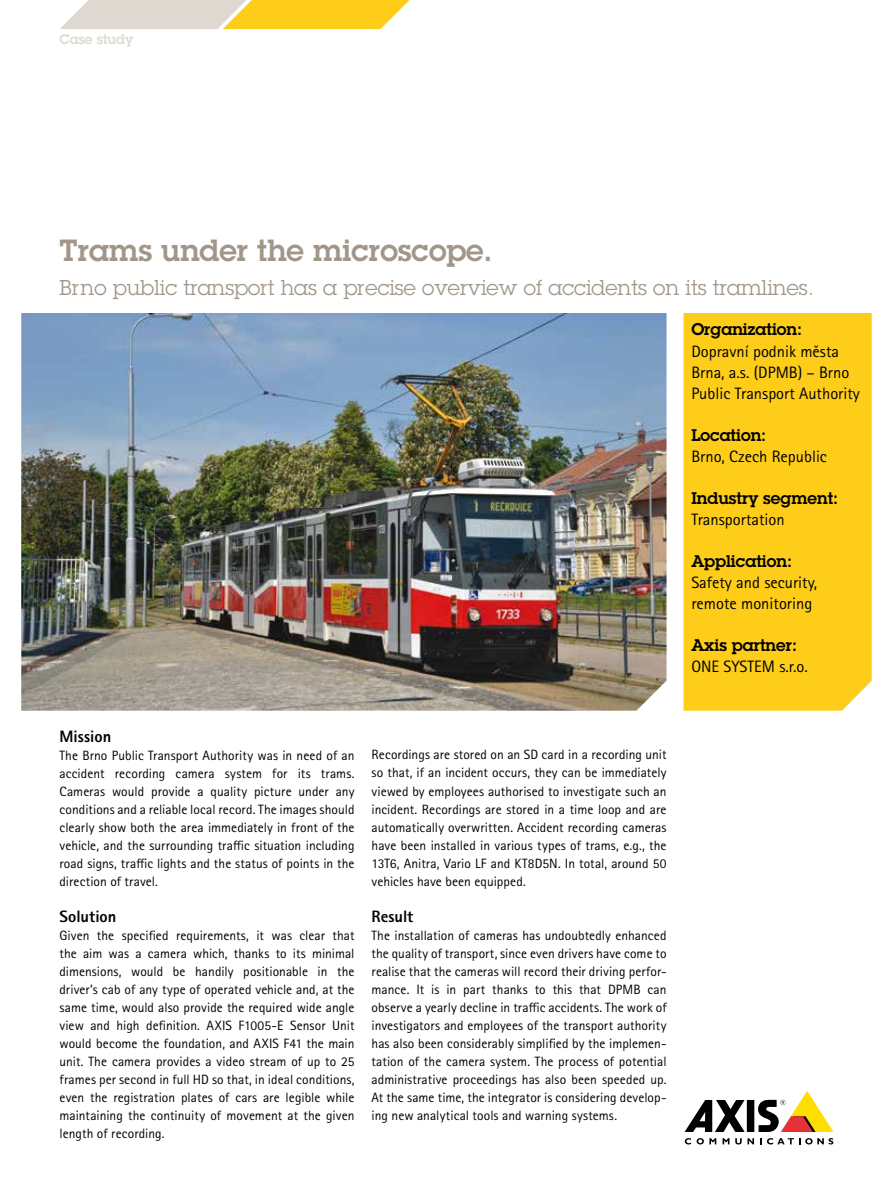
<style>
.page{position:relative;width:893px;height:1191px;background:#fff}
.page>*{position:absolute;margin:0;border:0;box-sizing:border-box;transform-origin:0 0}
.t1{font:600 30px "Lubalin Graph ECG";color:#a19689}
.t2{font:21px "Lubalin Graph ECG";color:#a19689}
.t3{font:16.5px/21px "Rotis Sans Serif Pro";color:#000}
.t4{font:600 16.5px "Lubalin Graph ECG";color:#000}
.t5{font:800 16.5px "Rotis Sans Serif Pro";color:#000}
.t6{font:13.5px/18px "Rotis Sans Serif Pro";letter-spacing:.005em;color:#000;text-align:justify}
.t7{font:600 13.5px "Lubalin Graph ECG";color:#dfd9d1}
</style>
<div class="page">
<div style="left:747px;top:1100px;width:7px;height:32px;background:#000"></div>
<svg style="left:685px;top:1100px;width:60px;height:32px"></svg>
<svg style="left:758px;top:1091px;width:75px;height:41px"></svg>
<svg style="left:685px;top:1138px;width:6px;height:6px"></svg>
<svg style="left:697px;top:1138px;width:19px;height:6px"></svg>
<svg style="left:723px;top:1138px;width:6px;height:6px"></svg>
<svg style="left:735px;top:1138px;width:19px;height:6px"></svg>
<svg style="left:760px;top:1138px;width:73px;height:6px"></svg>
<div style="left:684px;top:313px;width:188px;height:397px;background:#fecd1a"></div>
<img style="left:21px;top:313px;width:645px;height:397px">
<svg style="left:60px;top:0;width:350px;height:29px;background:#f0d782"></svg>
<p class="t7" style="left:60px;top:30px;width:75px">Case study</p>
<h1 class="t1" style="left:60px;top:231px;width:435px">Trams under the microscope.</h1>
<h2 class="t2" style="left:60px;top:274px;width:756px">Brno public transport has a precise overview of accidents on its tramlines.</h2>
<p class="t5" style="left:60px;top:725px;width:53px">Mission</p>
<p class="t6" style="left:60px;top:746px;width:297px">The Brno Public Transport Authority was in need of an accident recording camera system for its trams.<br>Cameras would provide a quality picture under any conditions and a reliable local record. The images should clearly show both the area immediately in front of the vehicle, and the surrounding traffic situation including road signs, traffic lights and the status of points in the direction of travel.</p>
<p class="t5" style="left:60px;top:905px;width:58px">Solution</p>
<p class="t6" style="left:60px;top:926px;width:297px">Given the specified requirements, it was clear that the aim was a camera which, thanks to its minimal dimensions, would be handily positionable in the driver’s cab of any type of operated vehicle and, at the same time, would also provide the required wide angle view and high definition. AXIS F1005-E Sensor Unit would become the foundation, and AXIS F41 the main unit. The camera provides a video stream of up to 25 frames per second in full HD so that, in ideal conditions, even the registration plates of cars are legible while maintaining the continuity of movement at the given length of recording.</p>
<p class="t6" style="left:372px;top:746px;width:297px">Recordings are stored on an SD card in a recording unit so that, if an incident occurs, they can be immediately viewed by employees authorised to investigate such an incident. Recordings are stored in a time loop and are automatically overwritten. Accident recording cameras have been installed in various types of trams, e.g., the 13T6, Anitra, Vario LF and KT8D5N. In total, around 50 vehicles have been equipped.</p>
<p class="t5" style="left:372px;top:905px;width:43px">Result</p>
<p class="t6" style="left:372px;top:926px;width:297px">The installation of cameras has undoubtedly enhanced the quality of transport, since even drivers have come to realise that the cameras will record their driving perfor&shy;mance. It is in part thanks to this that DPMB can observe a yearly decline in traffic accidents. The work of investigators and employees of the transport authority has also been considerably simplified by the implemen&shy;tation of the camera system. The process of potential administrative proceedings has also been speeded up.<br>At the same time, the integrator is considering develop&shy;ing new analytical tools and warning systems.</p>
<p class="t4" style="left:691px;top:319px;width:112px">Organization:</p>
<p class="t3" style="left:691px;top:340px;width:170px">Dopravní podnik města<br>Brna, a.s. (DPMB) – Brno<br>Public Transport Authority</p>
<p class="t4" style="left:691px;top:424px;width:76px">Location:</p>
<p class="t3" style="left:691px;top:445px;width:137px">Brno, Czech Republic</p>
<p class="t4" style="left:691px;top:487px;width:148px">Industry segment:</p>
<p class="t3" style="left:691px;top:508px;width:95px">Transportation</p>
<p class="t4" style="left:691px;top:550px;width:102px">Application:</p>
<p class="t3" style="left:691px;top:571px;width:127px">Safety and security, remote monitoring</p>
<p class="t4" style="left:691px;top:634px;width:107px">Axis partner:</p>
<p class="t3" style="left:691px;top:655px;width:118px">ONE SYSTEM s.r.o.</p>
</div>
